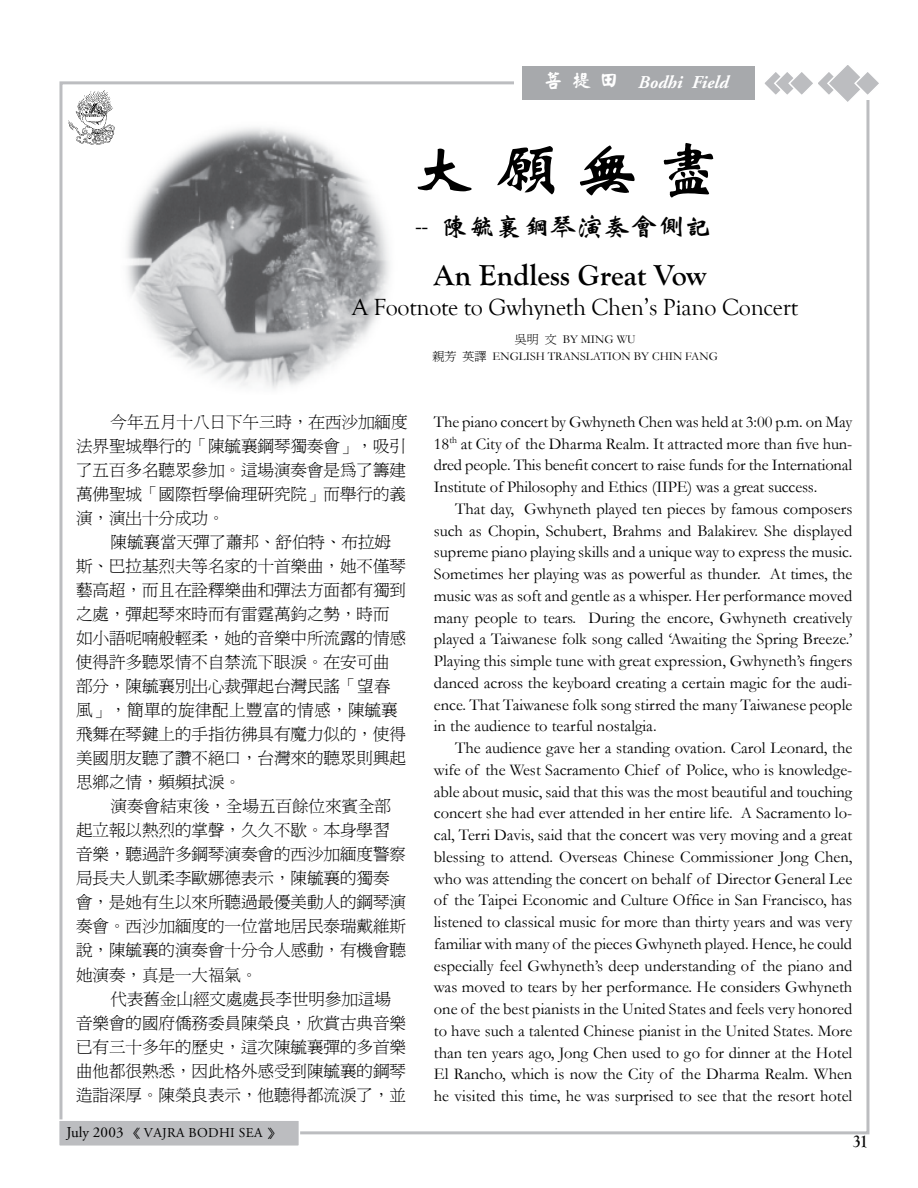
<style>
.page{position:relative;width:918px;height:1188px;background:#fff}
.page>*{position:absolute;margin:0;border:0;box-sizing:border-box;transform-origin:0 0}
.t1{font:66px "ID Wei Bei";color:#000}
.t2{font:700 30px "Goudy Old Style T";color:#000}
.t3{font:27px "ID Wei Bei";color:#000}
.t4{font:24px "Goudy Old Style T";letter-spacing:-.01em;color:#000}
.t5{font:italic 700 18px "Adobe Garamond";color:#fff}
.t6{font:700 18px "Goudy Old Style T";color:#000;scale:.9 1}
.t7{font:16.5px/21.8px "Garamond";color:#000;text-align:justify}
.t8{font:16.5px/24px "Ming Li U";color:#000}
.t9{font:13.5px "Adobe Garamond";letter-spacing:.025em;color:#000}
.t10{font:12px/16.5px "Garamond";color:#000;text-align:center}
.s1{font-family:"ID Yan Kai";font-weight:400;font-style:normal}
.s2{font-size:15px}
.s3{font-family:"ID Ming Ultra";font-size:12px}
.s4{font-family:"Ming Li U"}
</style>
<div class="page">
<div style="left:59px;top:1120px;width:240px;height:26px;background:#bcbdc0"></div>
<div style="left:58px;top:1119px;width:242px;height:28px;border:2px solid #fff"></div>
<svg style="left:764px;top:65px;width:115px;height:40px"></svg>
<div style="left:522px;top:66px;width:233px;height:34px;background:#a7a9ac"></div>
<img style="left:114px;top:126px;width:276px;height:263px">
<img style="left:68px;top:90px;width:46px;height:54px">
<p class="t5" style="left:544px;top:73px;width:186px"><span class="s1">菩 提 田</span> Bodhi Field</p>
<h1 class="t1" style="left:412px;top:138px;width:311px">大願無盡</h1>
<h3 class="t3" style="left:415px;top:214px;width:298px">-- 陳毓襄鋼琴演奏會側記</h3>
<h2 class="t2" style="left:434px;top:259px;width:274px">An Endless Great Vow</h2>
<h3 class="t4" style="left:352px;top:294px;width:448px">A Footnote to Gwhyneth Chen’s Piano Concert</h3>
<p class="t8" style="left:76px;top:410px;width:333px;text-align:justify;text-indent:34px">今年五月十八日下午三時，在西沙加緬度法界聖城舉行的「陳毓襄鋼琴獨奏會」，吸引了五百多名聽眾參加。這場演奏會是為了籌建萬佛聖城「國際哲學倫理研究院」而舉行的義演，演出十分成功。</p>
<p class="t8" style="left:76px;top:530px;width:331px;text-indent:34px">陳毓襄當天彈了蕭邦、舒伯特、布拉姆斯、巴拉基烈夫等名家的十首樂曲，她不僅琴藝高超，而且在詮釋樂曲和彈法方面都有獨到之處，彈起琴來時而有雷霆萬鈞之勢，時而如小語呢喃般輕柔，她的音樂中所流露的情感使得許多聽眾情不自禁流下眼淚。在安可曲部分，陳毓襄別出心裁彈起台灣民謠「望春風」，簡單的旋律配上豐富的情感，陳毓襄飛舞在琴鍵上的手指彷彿具有魔力似的，使得美國朋友聽了讚不絕口，台灣來的聽眾則興起思鄉之情，頻頻拭淚。</p>
<p class="t8" style="left:76px;top:794px;width:331px;text-indent:34px">演奏會結束後，全場五百餘位來賓全部起立報以熱烈的掌聲，久久不歇。本身學習音樂，聽過許多鋼琴演奏會的西沙加緬度警察局長夫人凱柔李歐娜德表示，陳毓襄的獨奏會，是她有生以來所聽過最優美動人的鋼琴演奏會。西沙加緬度的一位當地居民泰瑞戴維斯說，陳毓襄的演奏會十分令人感動，有機會聽她演奏，真是一大福氣。</p>
<p class="t8" style="left:76px;top:987px;width:331px;text-indent:34px">代表舊金山經文處處長李世明參加這場音樂會的國府僑務委員陳榮良，欣賞古典音樂已有三十多年的歷史，這次陳毓襄彈的多首樂曲他都很熟悉，因此格外感受到陳毓襄的鋼琴造詣深厚。陳榮良表示，他聽得都流淚了，並</p>
<p class="t9" style="left:66px;top:1126px;width:215px"><span class="s2">JULY 2003</span> <span class="s3">《</span> VAJRA BODHI SEA <span class="s3">》</span></p>
<p class="t10" style="left:433px;top:331px;width:287px"><span class="s4">吳明 文</span> By ming wu<br><span class="s4">親芳 英譯</span> English translation by Chin Fang</p>
<p class="t7" style="left:434px;top:411px;width:420px">The piano concert by Gwhyneth Chen was held at 3:00 p.m. on May 18<sup>th</sup> at City of the Dharma Realm. It attracted more than five hun&shy;dred people. This benefit concert to raise funds for the International Institute of Philosophy and Ethics (IIPE) was a great success.</p>
<p class="t7" style="left:434px;top:497px;width:420px;text-indent:21px">That day, Gwhyneth played ten pieces by famous composers such as Chopin, Schubert, Brahms and Balakirev. She displayed supreme piano playing skills and a unique way to express the music.<br>Sometimes her playing was as powerful as thunder. At times, the music was as soft and gentle as a whisper. Her performance moved many people to tears. During the encore, Gwhyneth creatively played a Taiwanese folk song called ‘Awaiting the Spring Breeze.’ Playing this simple tune with great expression, Gwhyneth’s fingers danced across the keyboard creating a certain magic for the audi&shy;ence. That Taiwanese folk song stirred the many Taiwanese people in the audience to tearful nostalgia.</p>
<p class="t7" style="left:434px;top:737px;width:420px;text-indent:21px">The audience gave her a standing ovation. Carol Leonard, the wife of the West Sacramento Chief of Police, who is knowledge&shy;able about music, said that this was the most beautiful and touching concert she had ever attended in her entire life. A Sacramento lo&shy;cal, Terri Davis, said that the concert was very moving and a great blessing to attend. Overseas Chinese Commissioner Jong Chen, who was attending the concert on behalf of Director General Lee of the Taipei Economic and Culture Office in San Francisco, has listened to classical music for more than thirty years and was very familiar with many of the pieces Gwhyneth played. Hence, he could especially feel Gwhyneth’s deep understanding of the piano and was moved to tears by her performance. He considers Gwhyneth one of the best pianists in the United States and feels very honored to have such a talented Chinese pianist in the United States. More than ten years ago, Jong Chen used to go for dinner at the Hotel El Rancho, which is now the City of the Dharma Realm. When he visited this time, he was surprised to see that the resort hotel</p>
<p class="t6" style="left:853px;top:1131px;width:18px">31</p>
</div>
